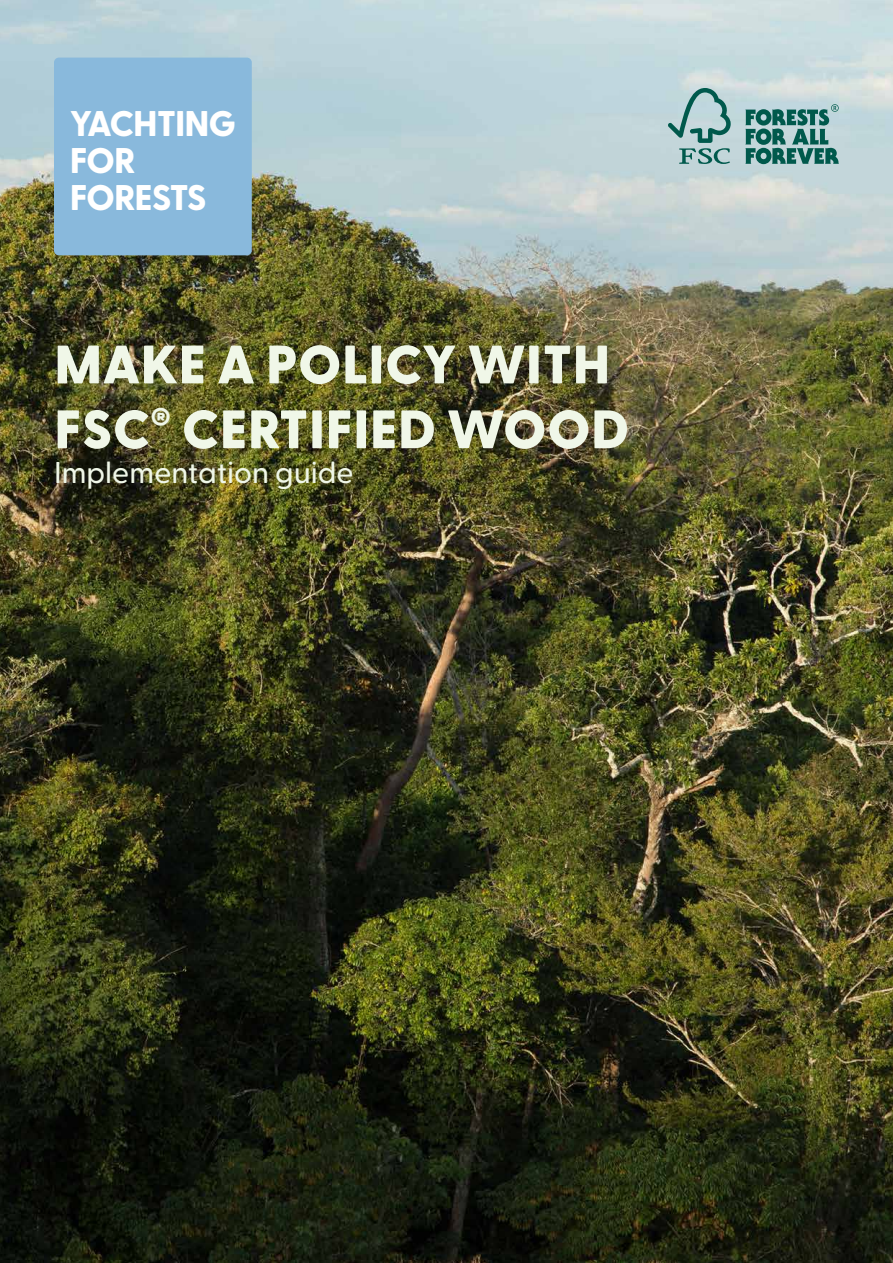
<style>
.page{position:relative;width:893px;height:1263px;background:#fff}
.page>*{position:absolute;margin:0;border:0;box-sizing:border-box;transform-origin:0 0}
.t1{font:800 54px/64.8px "Greycliff CF";letter-spacing:.01em;color:#f0f7e8}
.t2{font:800 35.7px/36.9px "Greycliff CF";letter-spacing:-.03em;color:#fff}
.t3{font:500 30px "Greycliff CF";color:#f0f7e8}
</style>
<div class="page">
<img style="left:0;top:0;width:893px;height:1263px">
<svg style="left:668px;top:88px;width:63px;height:76px;background:#95b9ba"></svg>
<svg style="left:745px;top:104px;width:94px;height:60px;background:#649a96"></svg>
<div style="left:54px;top:58px;width:198px;height:197px;background:#89b9dc;border-radius:5px"></div>
<p class="t2" style="left:70px;top:103px;width:167px">YACHTING<br>FOR<br>FORESTS</p>
<p class="t1" style="left:54px;top:330px;width:576px">MAKE A POLICY WITH<br>FSC<sup>®</sup> CERTIFIED WOOD</p>
<p class="t3" style="left:54px;top:450px;width:301px">Implementation guide</p>
</div>
